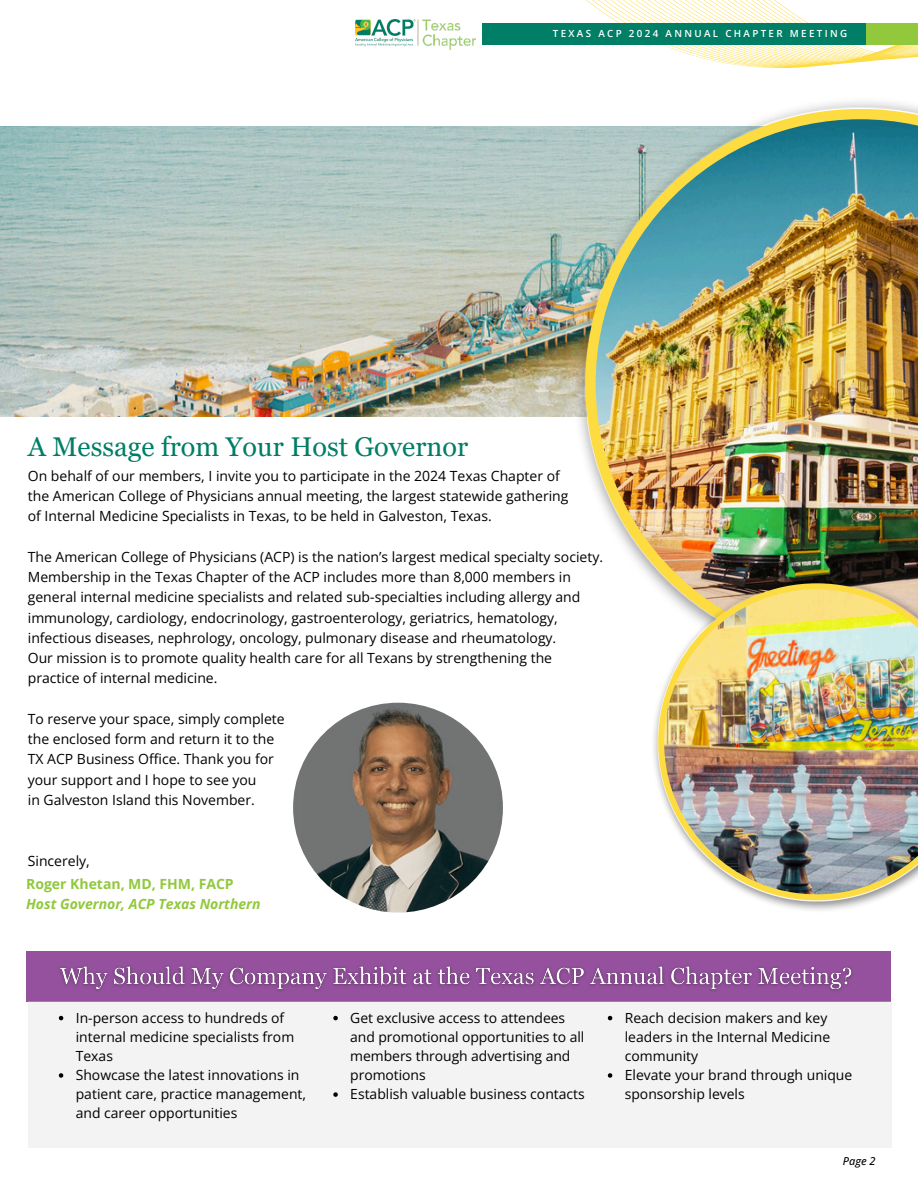
<style>
.page{position:relative;width:918px;height:1188px;background:#fff}
.page>*{position:absolute;margin:0;border:0;box-sizing:border-box;transform-origin:0 0}
.t1{font:27.15px "Georgia Pro";color:#007e66}
.t2{font:13.95px/19.2px "Open Sans";color:#000}
.t3{font:italic 700 13.95px/20.2px "Open Sans";color:#91c83c}
.t4{font:italic 500 10.95px "Open Sans";color:#000}
.t5{font:600 9.75px "Open Sans";letter-spacing:.235em;color:#fff}
.s1{font-style:normal}
</style>
<div class="page">
<img style="left:0;top:126px;width:574px;height:291px">
<img style="left:293px;top:703px;width:210px;height:210px;border-radius:50%">
<div style="left:26px;top:951px;width:865px;height:51px;background:#95519e"></div>
<div style="left:28px;top:1002px;width:863px;height:146px;background:#f3f3f3"></div>
<img style="left:574px;top:101px;width:344px;height:350px">
<img style="left:585px;top:109px;width:333px;height:379px">
<img style="left:596px;top:119px;width:322px;height:460px">
<img style="left:651px;top:577px;width:267px;height:334px">
<svg style="left:658px;top:583px;width:260px;height:317px"></svg>
<img style="left:664px;top:589px;width:254px;height:305px">
<img style="left:59px;top:966px;width:793px;height:25px">
<svg style="left:59px;top:1016px;width:4px;height:4px"></svg>
<svg style="left:59px;top:1073px;width:4px;height:5px"></svg>
<svg style="left:333px;top:1016px;width:5px;height:4px"></svg>
<svg style="left:333px;top:1092px;width:5px;height:5px"></svg>
<svg style="left:608px;top:1016px;width:4px;height:4px"></svg>
<svg style="left:608px;top:1073px;width:4px;height:5px"></svg>
<svg style="left:450px;top:0;width:468px;height:68px"></svg>
<div style="left:866px;top:23px;width:52px;height:22px;background:#91c83c"></div>
<div style="left:482px;top:23px;width:384px;height:22px;background:#007e66"></div>
<img style="left:355px;top:19px;width:120px;height:30px">
<p class="t5" style="left:553px;top:27px;width:296px">TEXAS ACP 2024 ANNUAL CHAPTER MEETING</p>
<h4 class="t1" style="left:28px;top:431px;width:442px">A Message from Your Host Governor</h4>
<p class="t2" style="left:28px;top:465px;width:542px;line-height:20.2px">On behalf of our members, I invite you to participate in the 2024 Texas Chapter of the American College of Physicians annual meeting, the largest statewide gathering</p>
<p class="t2" style="left:28px;top:506px;width:465px">of Internal Medicine Specialists in Texas, to be held in Galveston, Texas.</p>
<p class="t2" style="left:28px;top:546px;width:577px;line-height:20.2px">The American College of Physicians (ACP) is the nation’s largest medical specialty society.<br>Membership in the Texas Chapter of the ACP includes more than 8,000 members in general internal medicine specialists and related sub-specialties including allergy and immunology, cardiology, endocrinology, gastroenterology, geriatrics, hematology,</p>
<p class="t2" style="left:28px;top:627px;width:530px;line-height:20.2px">infectious diseases, nephrology, oncology, pulmonary disease and rheumatology.<br>Our mission is to promote quality health care for all Texans by strengthening the practice of internal medicine.</p>
<p class="t2" style="left:28px;top:708px;width:258px;line-height:20.2px">To reserve your space, simply complete the enclosed form and return it to the</p>
<p class="t2" style="left:28px;top:749px;width:248px;line-height:20.2px">TX ACP Business Office. Thank you for your support and I hope to see you<br>in Galveston Island this November.</p>
<p class="t2" style="left:28px;top:851px;width:64px">Sincerely,</p>
<h4 class="t3" style="left:26px;top:873px;width:236px"><span class="s1">Roger Khetan, MD, FHM, FACP<br></span>Host Governor, ACP Texas Northern</h4>
<p class="t2" style="left:76px;top:1008px;width:220px">In-person access to hundreds of internal medicine specialists from<br>Texas</p>
<p class="t2" style="left:76px;top:1065px;width:232px">Showcase the latest innovations in patient care, practice management, and career opportunities</p>
<p class="t2" style="left:350px;top:1008px;width:236px">Get exclusive access to attendees and promotional opportunities to all members through advertising and promotions</p>
<h3 class="t2" style="left:350px;top:1084px;width:236px">Establish valuable business contacts</h3>
<p class="t2" style="left:625px;top:1008px;width:207px">Reach decision makers and key leaders in the Internal Medicine community</p>
<p class="t2" style="left:625px;top:1065px;width:229px">Elevate your brand through unique sponsorship levels</p>
<p class="t4" style="left:843px;top:1153px;width:34px">Page 2</p>
</div>
